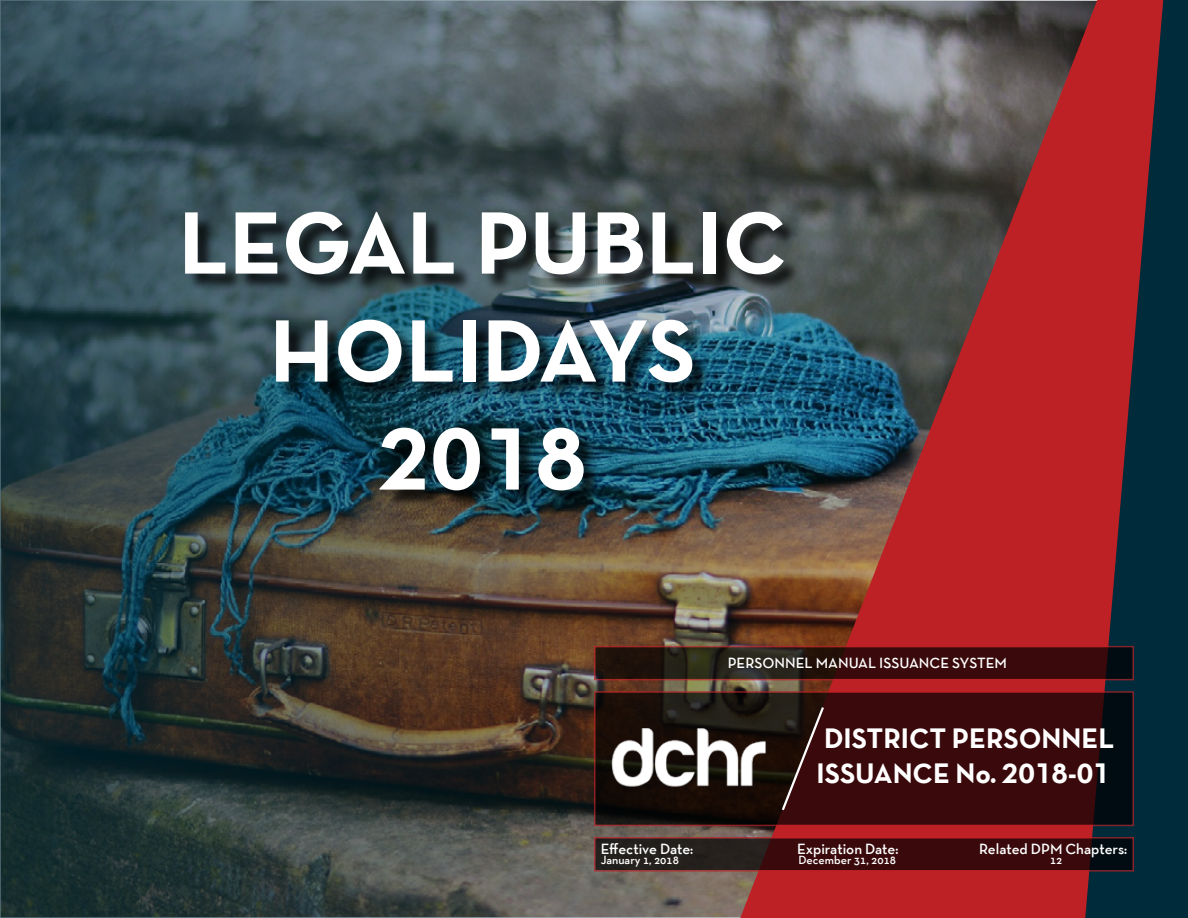
<style>
.page{position:relative;width:1188px;height:918px;background:#fff}
.page>*{position:absolute;margin:0;border:0;box-sizing:border-box;transform-origin:0 0}
.t1{font:90px/108px "Neutra Text TF Bold Alt";color:#fff;text-align:center}
.t2{font:28.5px/34.2px "Neutra Text TF Bold Alt";color:#fff}
.t3{font:600 15px "Neutra Text TF";color:#fff}
.t4{font:600 12px "Neutra Text TF";color:#fff}
</style>
<div class="page">
<img style="left:0;top:0;width:740px;height:918px">
<svg style="left:740px;top:0;width:345px;height:918px;background:#814142"></svg>
<svg style="left:1085px;top:0;width:103px;height:918px;background:#4a2631"></svg>
<svg style="left:594px;top:691px;width:540px;height:135px;background:#310b0c"></svg>
<svg style="left:594px;top:837px;width:540px;height:35px;background:#3b1314"></svg>
<svg style="left:594px;top:646px;width:540px;height:34px;background:#371411"></svg>
<div style="left:187px;top:215px;width:614px;height:294px;background:#000;opacity:.75"></div>
<svg style="left:780px;top:705px;width:46px;height:108px;background:#361917"></svg>
<img style="left:602px;top:721px;width:180px;height:76px">
<h1 class="t1" style="left:179px;top:187px;width:610px">LEGAL PUBLIC<br>HOLIDAYS<br>2018</h1>
<p class="t3" style="left:728px;top:654px;width:281px">PERSONNEL MANUAL ISSUANCE SYSTEM</p>
<h2 class="t2" style="left:817px;top:721px;width:299px">DISTRICT PERSONNEL<br>ISSUANCE No. 2018-01</h2>
<p class="t3" style="left:601px;top:839px;width:94px">Effective Date:</p>
<p class="t3" style="left:797px;top:839px;width:103px">Expiration Date:</p>
<p class="t3" style="left:979px;top:839px;width:149px">Related DPM Chapters:</p>
<p class="t4" style="left:601px;top:853px;width:80px">January 1, 2018</p>
<p class="t4" style="left:799px;top:853px;width:99px">December 31, 2018</p>
<p class="t4" style="left:1050px;top:853px;width:14px">12</p>
</div>
